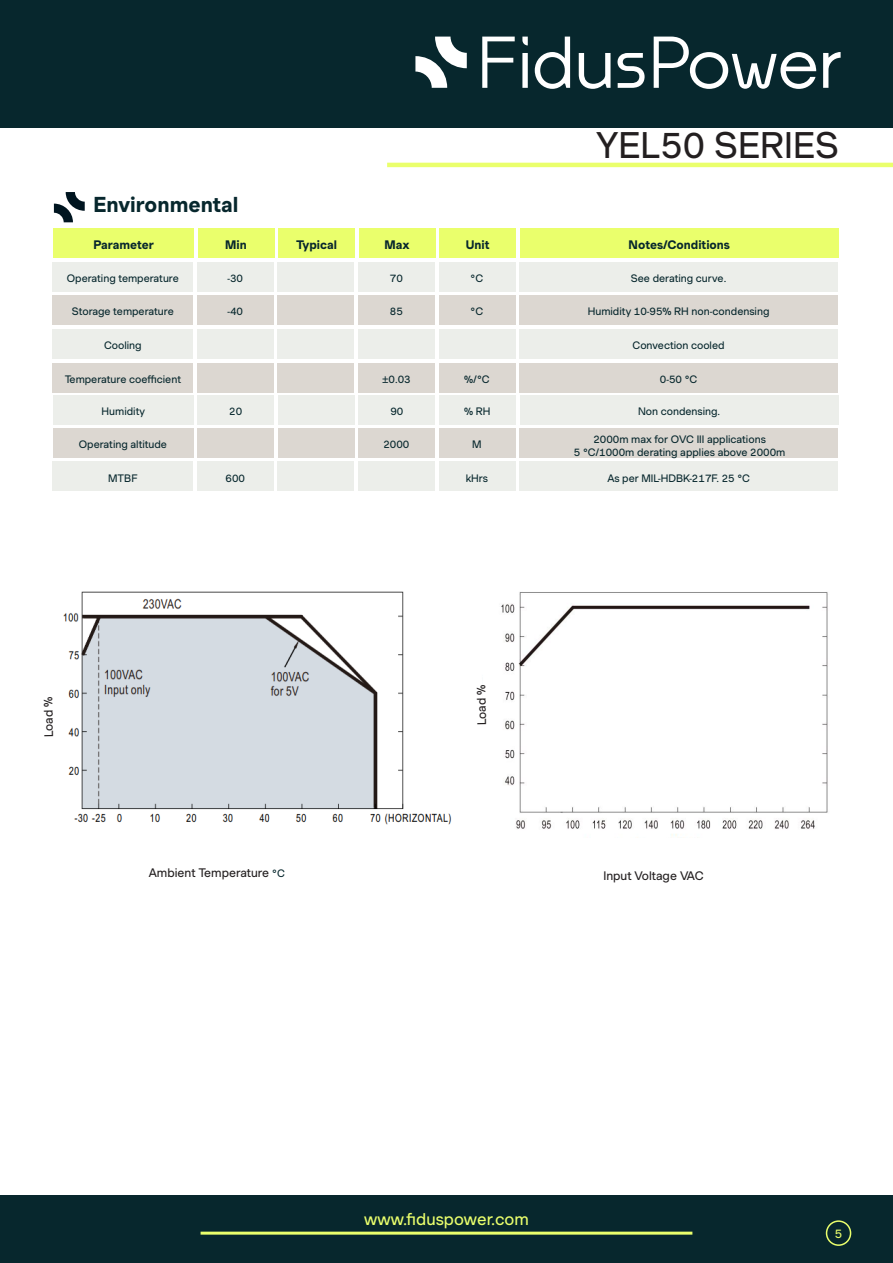
<style>
.page{position:relative;width:893px;height:1263px;background:#fff}
.page>*{position:absolute;margin:0;border:0;box-sizing:border-box;transform-origin:0 0}
.Other_Page_Part_Number{font:36px "Muoto";color:#231f20}
.Green_Titles{font:700 21px "Muoto";color:#07272d}
.t1{font:16.5px "Muoto";color:#eaff6c}
.Data_On_Left{font:12px "Muoto";color:#231f20}
.Data_On_Left-2{font:700 12px "Muoto";color:#07272d}
.Data_On_Left-3{font:12px "Muoto";color:#eaff6c}
.Data_On_Left-4{font:10.5px "Muoto";color:#07272d}
.Data_Input{font:10.5px "Muoto";color:#07272d}
.s1{font-size:10.5px;color:#07272d}
</style>
<div class="page">
<div style="left:0;top:0;width:893px;height:128px;background:#07272d"></div>
<div style="left:0;top:1196px;width:893px;height:67px;background:#07272d"></div>
<hr style="left:201px;top:1231px;width:491px;height:3px;background:#eaff6c">
<div style="left:826px;top:1220px;width:25px;height:26px;border:2px solid #eaff6c;border-radius:50%"></div>
<div style="left:359px;top:228px;width:76px;height:30px;background:#eaff6c"></div>
<div style="left:439px;top:228px;width:77px;height:30px;background:#eaff6c"></div>
<div style="left:53px;top:228px;width:141px;height:30px;background:#eaff6c"></div>
<div style="left:520px;top:228px;width:319px;height:30px;background:#eaff6c"></div>
<div style="left:278px;top:228px;width:77px;height:30px;background:#eaff6c"></div>
<div style="left:198px;top:228px;width:76px;height:30px;background:#eaff6c"></div>
<div style="left:278px;top:295px;width:76px;height:30px;background:#dcd7d1"></div>
<div style="left:197px;top:262px;width:77px;height:30px;background:#eceeea"></div>
<div style="left:53px;top:262px;width:140px;height:30px;background:#eceeea"></div>
<div style="left:197px;top:295px;width:77px;height:30px;background:#dcd7d1"></div>
<div style="left:519px;top:295px;width:319px;height:30px;background:#dcd7d1"></div>
<div style="left:519px;top:262px;width:319px;height:30px;background:#eceeea"></div>
<div style="left:358px;top:295px;width:77px;height:30px;background:#dcd7d1"></div>
<div style="left:278px;top:262px;width:76px;height:30px;background:#eceeea"></div>
<div style="left:358px;top:262px;width:77px;height:30px;background:#eceeea"></div>
<div style="left:439px;top:262px;width:76px;height:30px;background:#eceeea"></div>
<div style="left:519px;top:329px;width:319px;height:30px;background:#eceeea"></div>
<div style="left:439px;top:329px;width:76px;height:30px;background:#eceeea"></div>
<div style="left:197px;top:363px;width:77px;height:29px;background:#dcd7d1"></div>
<div style="left:439px;top:295px;width:76px;height:30px;background:#dcd7d1"></div>
<div style="left:53px;top:363px;width:140px;height:29px;background:#dcd7d1"></div>
<div style="left:278px;top:363px;width:76px;height:29px;background:#dcd7d1"></div>
<div style="left:278px;top:329px;width:76px;height:30px;background:#eceeea"></div>
<div style="left:53px;top:329px;width:140px;height:30px;background:#eceeea"></div>
<div style="left:358px;top:329px;width:77px;height:30px;background:#eceeea"></div>
<div style="left:439px;top:363px;width:76px;height:29px;background:#dcd7d1"></div>
<div style="left:197px;top:329px;width:77px;height:30px;background:#eceeea"></div>
<div style="left:53px;top:295px;width:140px;height:30px;background:#dcd7d1"></div>
<div style="left:519px;top:363px;width:319px;height:29px;background:#dcd7d1"></div>
<div style="left:358px;top:363px;width:77px;height:29px;background:#dcd7d1"></div>
<div style="left:520px;top:395px;width:319px;height:30px;background:#eceeea"></div>
<div style="left:53px;top:395px;width:141px;height:30px;background:#eceeea"></div>
<div style="left:198px;top:395px;width:76px;height:30px;background:#eceeea"></div>
<div style="left:439px;top:395px;width:77px;height:30px;background:#eceeea"></div>
<div style="left:359px;top:395px;width:76px;height:30px;background:#eceeea"></div>
<div style="left:278px;top:395px;width:77px;height:30px;background:#eceeea"></div>
<svg style="left:54px;top:192px;width:31px;height:30px"></svg>
<svg style="left:482px;top:37px;width:33px;height:51px"></svg>
<svg style="left:522px;top:37px;width:6px;height:51px"></svg>
<svg style="left:535px;top:37px;width:35px;height:52px"></svg>
<svg style="left:579px;top:53px;width:31px;height:36px"></svg>
<svg style="left:617px;top:53px;width:28px;height:35px"></svg>
<svg style="left:654px;top:37px;width:162px;height:52px"></svg>
<svg style="left:823px;top:52px;width:18px;height:36px"></svg>
<svg style="left:415px;top:37px;width:52px;height:51px"></svg>
<hr style="left:387px;top:163px;width:506px;height:4px;background:#eaff6c">
<div style="left:519px;top:428px;width:319px;height:30px;background:#dcd7d1"></div>
<div style="left:197px;top:428px;width:77px;height:30px;background:#dcd7d1"></div>
<div style="left:278px;top:428px;width:76px;height:30px;background:#dcd7d1"></div>
<div style="left:53px;top:428px;width:140px;height:30px;background:#dcd7d1"></div>
<div style="left:439px;top:428px;width:76px;height:30px;background:#dcd7d1"></div>
<div style="left:358px;top:428px;width:77px;height:30px;background:#dcd7d1"></div>
<div style="left:519px;top:462px;width:319px;height:29px;background:#eceeea"></div>
<div style="left:53px;top:462px;width:140px;height:29px;background:#eceeea"></div>
<div style="left:197px;top:462px;width:77px;height:29px;background:#eceeea"></div>
<div style="left:439px;top:462px;width:76px;height:29px;background:#eceeea"></div>
<div style="left:358px;top:462px;width:77px;height:29px;background:#eceeea"></div>
<div style="left:278px;top:462px;width:76px;height:29px;background:#eceeea"></div>
<img style="left:501px;top:592px;width:327px;height:246px">
<img style="left:63px;top:591px;width:389px;height:234px">
<svg style="left:446px;top:594px;width:6px;height:207px"></svg>
<p class="Green_Titles" style="left:93px;top:189px;width:147px">Environmental</p>
<p class="Other_Page_Part_Number" style="left:596px;top:118px;width:244px">YEL50 SERIES</p>
<p class="Data_On_Left-2" style="left:93px;top:236px;width:62px">Parameter</p>
<p class="Data_On_Left-2" style="left:225px;top:236px;width:23px">Min</p>
<p class="Data_On_Left-2" style="left:296px;top:236px;width:42px">Typical</p>
<p class="Data_On_Left-2" style="left:384px;top:236px;width:27px">Max</p>
<p class="Data_On_Left-2" style="left:466px;top:236px;width:25px">Unit</p>
<p class="Data_On_Left-2" style="left:629px;top:236px;width:103px">Notes/Conditions</p>
<p class="Data_On_Left-4" style="left:67px;top:270px;width:114px">Operating temperature</p>
<p class="Data_On_Left-4" style="left:227px;top:270px;width:17px">-30</p>
<p class="Data_On_Left-4" style="left:390px;top:270px;width:15px">70</p>
<p class="Data_On_Left-4" style="left:471px;top:270px;width:14px">°C</p>
<p class="Data_On_Left-4" style="left:631px;top:270px;width:97px">See derating curve.</p>
<p class="Data_On_Left-4" style="left:72px;top:304px;width:103px">Storage temperature</p>
<p class="Data_On_Left-4" style="left:390px;top:304px;width:15px">85</p>
<p class="Data_On_Left-4" style="left:227px;top:304px;width:17px">-40</p>
<p class="Data_Input" style="left:588px;top:304px;width:183px">Humidity 10-95% RH non-condensing</p>
<p class="Data_On_Left-4" style="left:471px;top:304px;width:14px">°C</p>
<p class="Data_On_Left-4" style="left:104px;top:338px;width:39px">Cooling</p>
<p class="Data_On_Left-4" style="left:65px;top:371px;width:118px">Temperature coefficient</p>
<p class="Data_Input" style="left:633px;top:338px;width:94px">Convection cooled</p>
<p class="Data_On_Left-4" style="left:382px;top:371px;width:30px">±0.03</p>
<p class="Data_On_Left-4" style="left:464px;top:371px;width:27px">%/°C</p>
<p class="Data_Input" style="left:660px;top:371px;width:39px">0-50 °C</p>
<p class="Data_On_Left-4" style="left:102px;top:404px;width:45px">Humidity</p>
<p class="Data_On_Left-4" style="left:229px;top:404px;width:15px">20</p>
<p class="Data_On_Left-4" style="left:390px;top:404px;width:15px">90</p>
<p class="Data_On_Left-4" style="left:464px;top:404px;width:28px">% RH</p>
<p class="Data_Input" style="left:638px;top:404px;width:84px">Non condensing.</p>
<p class="Data_On_Left-4" style="left:593px;top:432px;width:174px">2000m max for OVC III applications</p>
<p class="Data_On_Left-4" style="left:574px;top:444px;width:213px">5 °C/1000m derating applies above 2000m</p>
<p class="Data_On_Left-4" style="left:79px;top:437px;width:90px">Operating altitude</p>
<p class="Data_On_Left-4" style="left:383px;top:437px;width:28px">2000</p>
<p class="Data_On_Left-4" style="left:472px;top:437px;width:11px">M</p>
<p class="Data_On_Left-4" style="left:108px;top:470px;width:31px">MTBF</p>
<p class="Data_On_Left-4" style="left:226px;top:470px;width:21px">600</p>
<p class="Data_On_Left-4" style="left:466px;top:470px;width:24px">kHrs</p>
<p class="Data_On_Left-4" style="left:607px;top:470px;width:144px">As per MIL-HDBK-217F. 25 °C</p>
<p class="Data_On_Left" style="left:40px;top:738px;width:43px;rotate:-91deg">Load %</p>
<p class="Data_On_Left" style="left:473px;top:726px;width:43px;rotate:-91deg">Load %</p>
<p class="Data_On_Left" style="left:149px;top:864px;width:137px">Ambient Temperature <span class="s1">°C</span></p>
<p class="Data_On_Left" style="left:603px;top:867px;width:102px">Input Voltage VAC</p>
<h3 class="t1" style="left:364px;top:1207px;width:166px">www.fiduspower.com</h3>
<p class="Data_On_Left-3" style="left:835px;top:1225px;width:9px">5</p>
</div>
